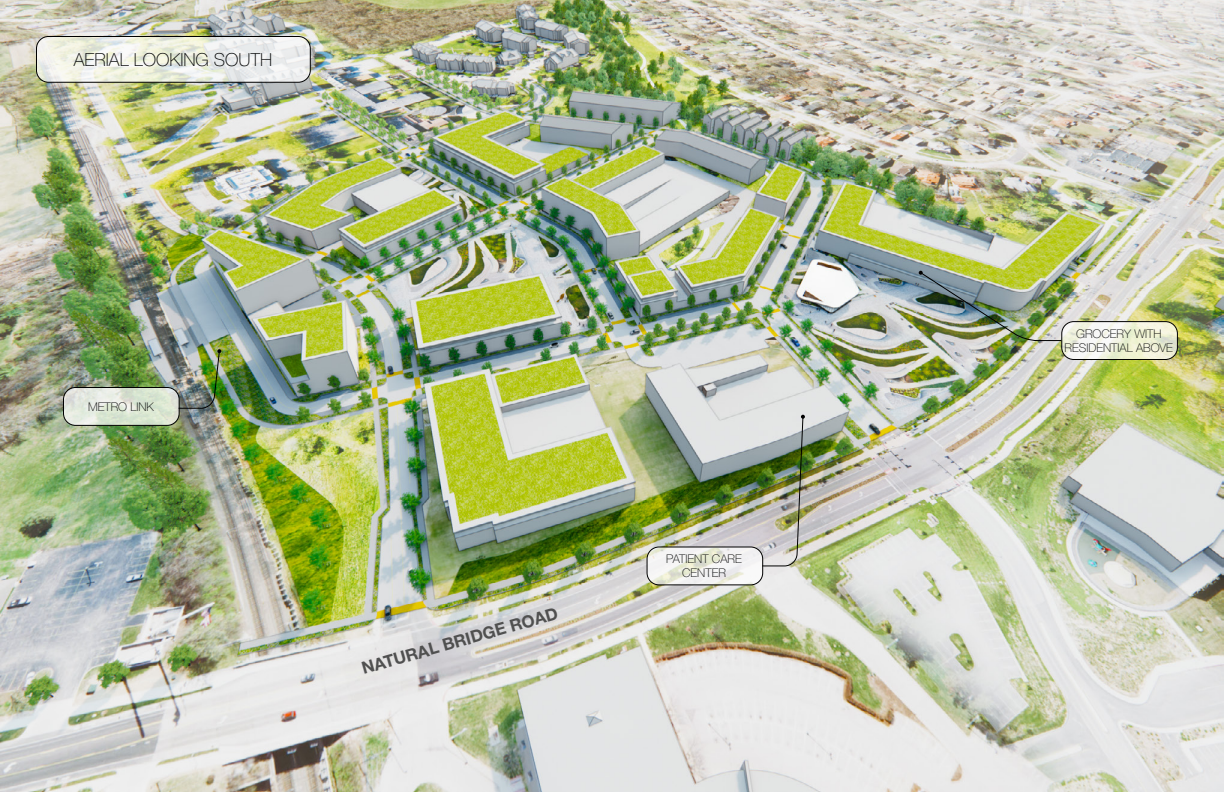
<style>
.page{position:relative;width:1224px;height:792px;background:#fff}
.page>*{position:absolute;margin:0;border:0;box-sizing:border-box;transform-origin:0 0}
.t1{font:100 18px "Helvetica Neue LT Pro";color:#000101}
.t2{font:700 16.9px "Helvetica Neue LT Pro";color:#505050}
.t3{font:100 12px/14px "Helvetica Neue LT Pro";color:#000101;text-align:center}
</style>
<div class="page">
<img style="left:0;top:0;width:1224px;height:792px">
<svg style="left:64px;top:388px;width:115px;height:37px;background:#dee6d8"></svg>
<div style="left:63px;top:387px;width:117px;height:39px;border:1px solid #000;border-radius:12px"></div>
<svg style="left:1062px;top:322px;width:115px;height:38px"></svg>
<div style="left:1061px;top:321px;width:117px;height:39px;border:1px solid #000;border-radius:12px"></div>
<svg style="left:647px;top:547px;width:116px;height:38px;fill:#f3f2f3"></svg>
<div style="left:647px;top:547px;width:116px;height:38px;border:1px solid #000;border-radius:12px"></div>
<svg style="left:36px;top:36px;width:274px;height:46px"></svg>
<div style="left:36px;top:36px;width:275px;height:47px;border:1px solid #000;border-radius:12px"></div>
<img style="left:178px;top:349px;width:43px;height:60px">
<img style="left:761px;top:415px;width:44px;height:152px">
<img style="left:919px;top:271px;width:143px;height:71px">
<h1 class="t1" style="left:74px;top:49px;width:200px">AERIAL LOOKING SOUTH</h1>
<p class="t3" style="left:88px;top:399px;width:67px">METRO LINK</p>
<h2 class="t2" style="left:359px;top:658px;width:205px;rotate:-16deg">NATURAL BRIDGE ROAD</h2>
<p class="t3" style="left:666px;top:552px;width:77px">PATIENT CARE<br>CENTER</p>
<p class="t3" style="left:1065px;top:326px;width:110px">GROCERY WITH<br>RESIDENTIAL ABOVE</p>
</div>
